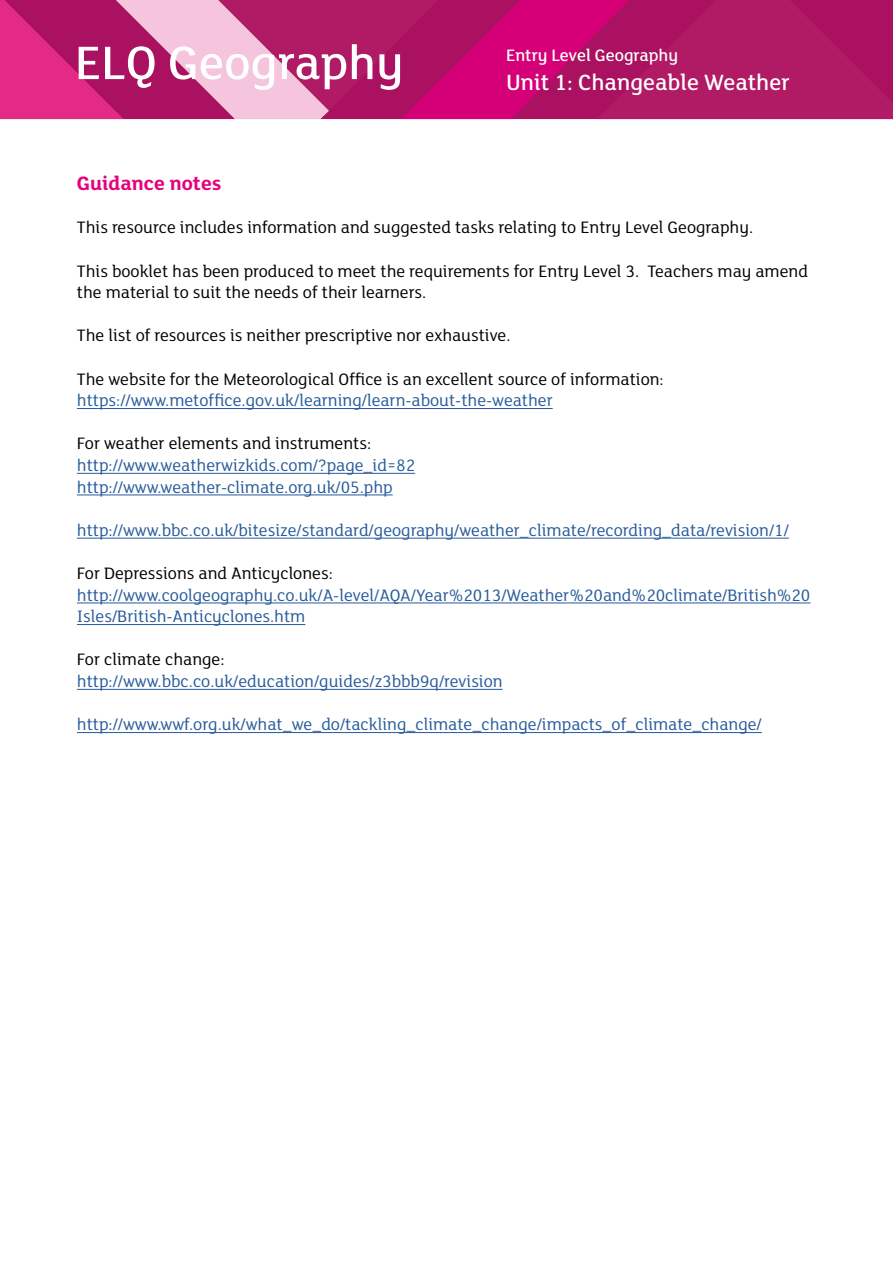
<style>
.page{position:relative;width:893px;height:1263px;background:#fff}
.page>*{position:absolute;margin:0;border:0;box-sizing:border-box;transform-origin:0 0}
.t1{font:500 51px "FS Lola";color:#fff}
.t2{font:500 24px "FS Lola";color:#fff}
.t3{font:700 21px "FS Lola";color:#e6007d}
.t4{font:18px/21.6px "FS Lola";color:#275b9b}
.t5{font:18px/21.6px "FS Lola";color:#000}
.t6{font:500 18px "FS Lola";color:#fff}
</style>
<div class="page">
<svg style="left:0;top:0;width:893px;height:119px;background:#be2875"></svg>
<hr style="left:77px;top:408px;width:476px;height:1px;background:#275b9b">
<hr style="left:77px;top:473px;width:338px;height:1px;background:#275b9b">
<hr style="left:77px;top:495px;width:316px;height:1px;background:#275b9b">
<hr style="left:77px;top:538px;width:712px;height:1px;background:#275b9b">
<hr style="left:77px;top:603px;width:733px;height:1px;background:#275b9b">
<hr style="left:77px;top:624px;width:228px;height:1px;background:#275b9b">
<hr style="left:77px;top:689px;width:426px;height:1px;background:#275b9b">
<hr style="left:77px;top:732px;width:685px;height:1px;background:#275b9b">
<h1 class="t1" style="left:75px;top:29px;width:330px">ELQ Geography</h1>
<p class="t6" style="left:506px;top:43px;width:174px">Entry Level Geography</p>
<h2 class="t2" style="left:506px;top:66px;width:285px">Unit 1: Changeable Weather</h2>
<p class="t3" style="left:77px;top:169px;width:146px">Guidance notes</p>
<p class="t5" style="left:77px;top:216px;width:678px">This resource includes information and suggested tasks relating to Entry Level Geography.</p>
<p class="t5" style="left:77px;top:259px;width:733px">This booklet has been produced to meet the requirements for Entry Level 3. Teachers may amend the material to suit the needs of their learners.</p>
<p class="t5" style="left:77px;top:324px;width:435px">The list of resources is neither prescriptive nor exhaustive.</p>
<p class="t5" style="left:77px;top:367px;width:588px">The website for the Meteorological Office is an excellent source of information:</p>
<p class="t4" style="left:77px;top:389px;width:477px">https://www.metoffice.gov.uk/learning/learn-about-the-weather</p>
<p class="t5" style="left:77px;top:432px;width:296px">For weather elements and instruments:</p>
<p class="t4" style="left:77px;top:453px;width:340px">http://www.weatherwizkids.com/?page_id=82 http://www.weather-climate.org.uk/05.php</p>
<p class="t4" style="left:77px;top:518px;width:714px">http://www.bbc.co.uk/bitesize/standard/geography/weather_climate/recording_data/revision/1/</p>
<p class="t5" style="left:77px;top:561px;width:257px">For Depressions and Anticyclones:</p>
<p class="t4" style="left:77px;top:583px;width:735px">http://www.coolgeography.co.uk/A-level/AQA/Year%2013/Weather%20and%20climate/British%20<br>Isles/British-Anticyclones.htm</p>
<p class="t5" style="left:77px;top:648px;width:149px">For climate change:</p>
<p class="t4" style="left:77px;top:669px;width:427px">http://www.bbc.co.uk/education/guides/z3bbb9q/revision</p>
<p class="t4" style="left:77px;top:713px;width:686px">http://www.wwf.org.uk/what_we_do/tackling_climate_change/impacts_of_climate_change/</p>
</div>
